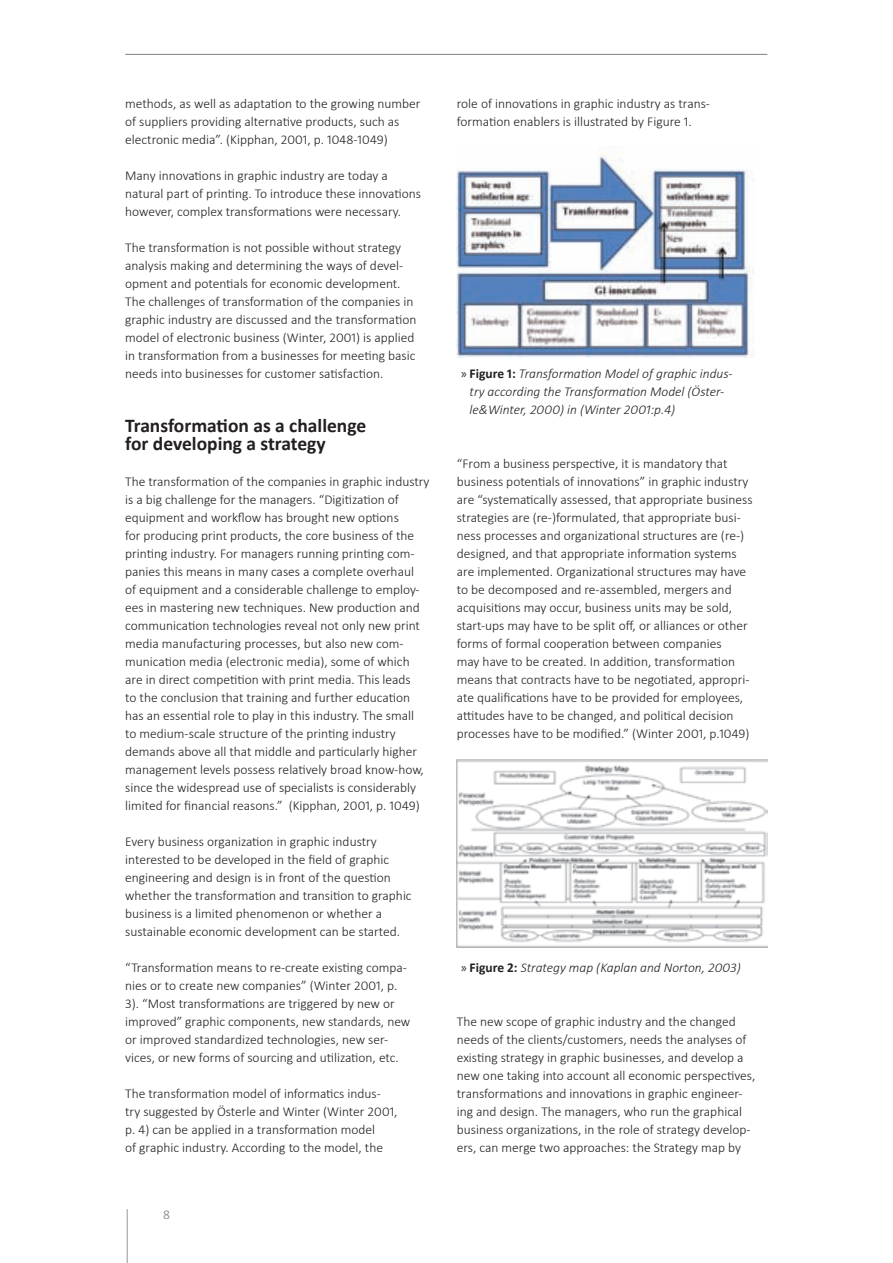
<style>
.page{position:relative;width:893px;height:1263px;background:#fff}
.page>*{position:absolute;margin:0;border:0;box-sizing:border-box;transform-origin:0 0}
.t1{font:700 19.5px/18px "Calibri";color:#231f20}
.t2{font:300 13.5px/18px "Calibri";color:#231f20}
.t3{font:italic 300 13.5px/18px "Calibri";color:#231f20}
.t4{font:300 13.5px "Calibri";color:#76787b}
.s1{font-family:"Myriad Pro";font-weight:400;font-style:normal}
.s2{font-weight:700;font-style:normal}
</style>
<div class="page">
<hr style="left:127px;top:1209px;width:1px;height:54px;background:#939598">
<hr style="left:125px;top:54px;width:642px;height:1px;background:#808285">
<img style="left:457px;top:146px;width:297px;height:212px">
<img style="left:457px;top:759px;width:310px;height:189px">
<p class="t2" style="left:125px;top:94px;width:297px">methods, as well as adaptation to the growing number of suppliers providing alternative products, such as electronic media”. (Kipphan, 2001, p. 1048-1049)</p>
<p class="t2" style="left:125px;top:166px;width:297px">Many innovations in graphic industry are today a natural part of printing. To introduce these innovations however, complex transformations were necessary.</p>
<p class="t2" style="left:125px;top:238px;width:293px">The transformation is not possible without strategy analysis making and determining the ways of devel&shy;opment and potentials for economic development.<br>The challenges of transformation of the companies in graphic industry are discussed and the transformation model of electronic business (Winter, 2001) is applied in transformation from a businesses for meeting basic needs into businesses for customer satisfaction.</p>
<h1 class="t1" style="left:125px;top:417px;width:243px">Transformation as a challenge for developing a strategy</h1>
<p class="t2" style="left:125px;top:472px;width:306px">The transformation of the companies in graphic industry is a big challenge for the managers. “Digitization of equipment and workflow has brought new options<br>for producing print products, the core business of the printing industry. For managers running printing com&shy;panies this means in many cases a complete overhaul<br>of equipment and a considerable challenge to employ&shy;ees in mastering new techniques. New production and communication technologies reveal not only new print media manufacturing processes, but also new com&shy;munication media (electronic media), some of which are in direct competition with print media. This leads<br>to the conclusion that training and further education has an essential role to play in this industry. The small<br>to medium-scale structure of the printing industry demands above all that middle and particularly higher management levels possess relatively broad know-how, since the widespread use of specialists is considerably limited for financial reasons.” (Kipphan, 2001, p. 1049)</p>
<p class="t2" style="left:125px;top:832px;width:288px">Every business organization in graphic industry interested to be developed in the field of graphic engineering and design is in front of the question whether the transformation and transition to graphic business is a limited phenomenon or whether a sustainable economic development can be started.</p>
<p class="t2" style="left:125px;top:958px;width:287px">“Transformation means to re-create existing compa&shy;nies or to create new companies” (Winter 2001, p.<br>3). “Most transformations are triggered by new or improved” graphic components, new standards, new or improved standardized technologies, new ser&shy;vices, or new forms of sourcing and utilization, etc.</p>
<p class="t2" style="left:125px;top:1084px;width:274px">The transformation model of informatics indus&shy;try suggested by Österle and Winter (Winter 2001, p. 4) can be applied in a transformation model<br>of graphic industry. According to the model, the</p>
<p class="t4" style="left:163px;top:1206px;width:8px">8</p>
<p class="t2" style="left:457px;top:94px;width:255px">role of innovations in graphic industry as trans&shy;formation enablers is illustrated by Figure 1.</p>
<p class="t3" style="left:470px;top:364px;width:265px;text-indent:-9px"><span class="s1">»</span> <span class="s2">Figure 1:</span> Transformation Model of graphic indus&shy;try according the Transformation Model (Öster&shy;le&amp;Winter, 2000) in (Winter 2001:p.4)</p>
<p class="t2" style="left:457px;top:454px;width:297px">“From a business perspective, it is mandatory that business potentials of innovations” in graphic industry are “systematically assessed, that appropriate business strategies are (re-)formulated, that appropriate busi&shy;ness processes and organizational structures are (re-) designed, and that appropriate information systems are implemented. Organizational structures may have to be decomposed and re-assembled, mergers and acquisitions may occur, business units may be sold, start-ups may have to be split off, or alliances or other forms of formal cooperation between companies<br>may have to be created. In addition, transformation means that contracts have to be negotiated, appropri&shy;ate qualifications have to be provided for employees, attitudes have to be changed, and political decision processes have to be modified.” (Winter 2001, p.1049)</p>
<p class="t3" style="left:461px;top:958px;width:281px"><span class="s1">»</span> <span class="s2">Figure 2:</span> Strategy map (Kaplan and Norton, 2003)</p>
<p class="t2" style="left:457px;top:1012px;width:300px">The new scope of graphic industry and the changed needs of the clients/customers, needs the analyses of existing strategy in graphic businesses, and develop a new one taking into account all economic perspectives, transformations and innovations in graphic engineer&shy;ing and design. The managers, who run the graphical business organizations, in the role of strategy develop&shy;ers, can merge two approaches: the Strategy map by</p>
</div>
